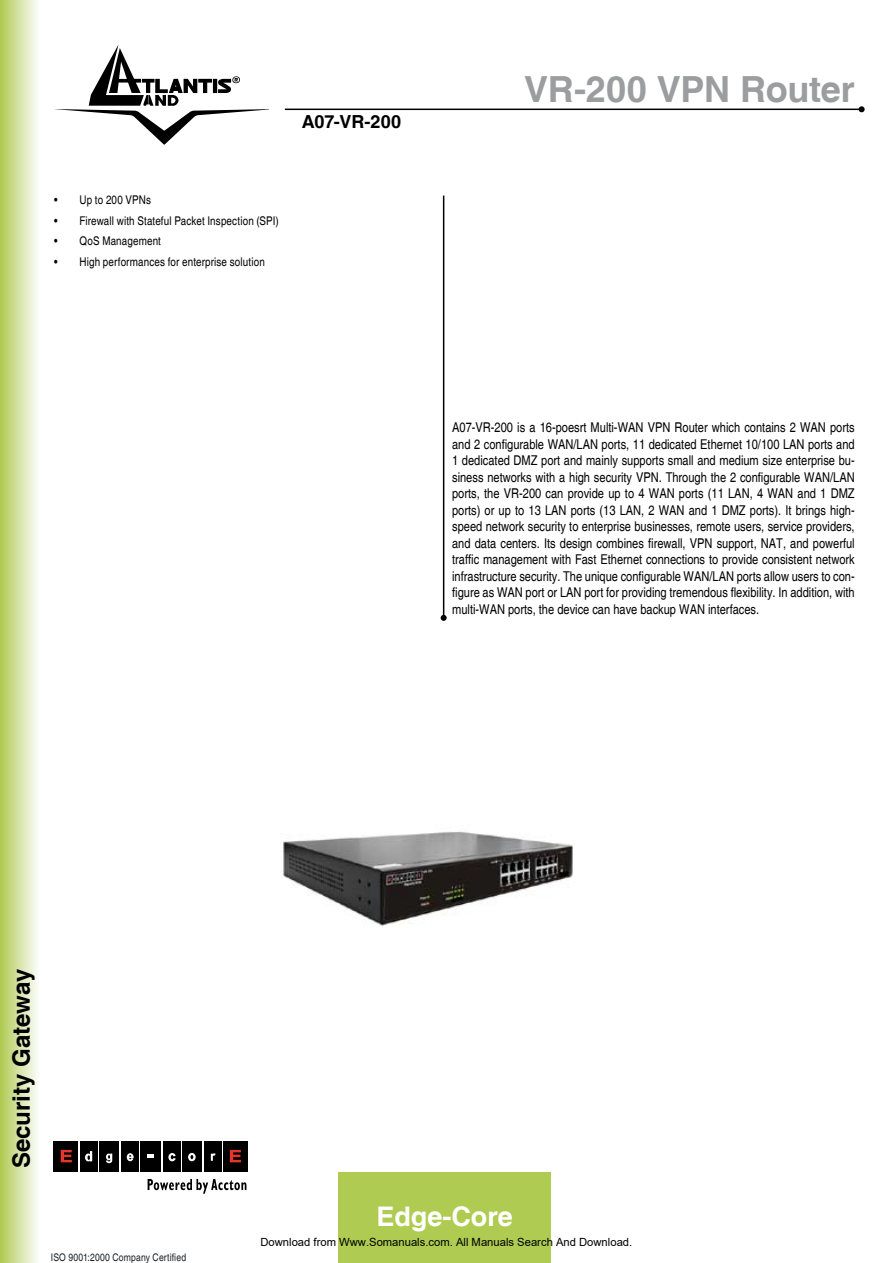
<style>
.page{position:relative;width:893px;height:1263px;background:#fff}
.page>*{position:absolute;margin:0;border:0;box-sizing:border-box;transform-origin:0 0}
.t1{font:700 36px "Helvetica";letter-spacing:-.005em;color:#9c9d9f}
.t2{font:700 27px "Helvetica";color:#fff}
.t3{font:700 24px "Helvetica";color:#000}
.t4{font:700 18px "Helvetica";color:#000}
.t5{font:condensed 13.5px/16.5px "Helvetica";color:#000;text-align:justify}
.t6{font:condensed 12px "Helvetica";letter-spacing:.01em;color:#000}
.t7{font:11.25px "Arial";color:#000}
.t8{font:condensed 10.5px "Helvetica";letter-spacing:.02em;color:#182127}
</style>
<div class="page">
<div style="left:1px;top:1px;width:39px;height:1261px;background:linear-gradient(to right,#b1cb57,#fffeff)"></div>
<div style="left:338px;top:1172px;width:213px;height:90px;background:#afcb51"></div>
<hr style="left:285px;top:109px;width:577px;height:1px;background:#000">
<svg style="left:859px;top:106px;width:6px;height:6px"></svg>
<svg style="left:54px;top:44px;width:215px;height:101px"></svg>
<hr style="left:443px;top:196px;width:1px;height:422px;background:#000">
<svg style="left:441px;top:615px;width:6px;height:6px"></svg>
<svg style="left:99px;top:1141px;width:149px;height:31px"></svg>
<div style="left:53px;top:1141px;width:25px;height:31px;background:#000"></div>
<div style="left:80px;top:1141px;width:18px;height:31px;background:#000"></div>
<div style="left:100px;top:1141px;width:19px;height:31px;background:#000"></div>
<div style="left:121px;top:1141px;width:17px;height:31px;background:#000"></div>
<div style="left:140px;top:1141px;width:21px;height:31px;background:#000"></div>
<div style="left:163px;top:1141px;width:17px;height:30px;background:#000"></div>
<div style="left:182px;top:1141px;width:20px;height:31px;background:#000"></div>
<div style="left:204px;top:1141px;width:17px;height:31px;background:#000"></div>
<div style="left:223px;top:1141px;width:25px;height:30px;background:#000"></div>
<svg style="left:147px;top:1155px;width:7px;height:3px"></svg>
<svg style="left:61px;top:1150px;width:11px;height:12px"></svg>
<svg style="left:85px;top:1151px;width:7px;height:10px"></svg>
<svg style="left:106px;top:1153px;width:6px;height:10px"></svg>
<svg style="left:127px;top:1153px;width:7px;height:8px"></svg>
<svg style="left:230px;top:1150px;width:11px;height:12px"></svg>
<svg style="left:188px;top:1153px;width:8px;height:8px"></svg>
<svg style="left:168px;top:1153px;width:8px;height:8px"></svg>
<svg style="left:211px;top:1153px;width:5px;height:8px"></svg>
<svg style="left:148px;top:1179px;width:98px;height:15px"></svg>
<img style="left:281px;top:831px;width:292px;height:95px">
<h3 class="t4" style="left:302px;top:111px;width:101px">A07-VR-200</h3>
<p class="t6" style="left:54px;top:193px;width:98px">• Up to 200 VPNs</p>
<p class="t6" style="left:54px;top:214px;width:226px">• Firewall with Stateful Packet Inspection (SPI)</p>
<p class="t6" style="left:54px;top:234px;width:108px">• QoS Management</p>
<p class="t6" style="left:54px;top:255px;width:212px">• High performances for enterprise solution</p>
<h1 class="t1" style="left:524px;top:67px;width:332px">VR-200 VPN Router</h1>
<p class="t5" style="left:452px;top:419px;width:404px">A07-VR-200 is a 16-poesrt Multi-WAN VPN Router which contains 2 WAN ports and 2 configurable WAN/LAN ports, 11 dedicated Ethernet 10/100 LAN ports and 1 dedicated DMZ port and mainly supports small and medium size enterprise bu&shy;siness networks with a high security VPN. Through the 2 configurable WAN/LAN ports, the VR-200 can provide up to 4 WAN ports (11 LAN, 4 WAN and 1 DMZ ports) or up to 13 LAN ports (13 LAN, 2 WAN and 1 DMZ ports). It brings high&shy;speed network security to enterprise businesses, remote users, service providers, and data centers. Its design combines firewall, VPN support, NAT, and powerful traffic management with Fast Ethernet connections to provide consistent network infrastructure security. The unique configurable WAN/LAN ports allow users to con&shy;figure as WAN port or LAN port for providing tremendous flexibility. In addition, with multi-WAN ports, the device can have backup WAN interfaces.</p>
<h3 class="t3" style="left:7px;top:1168px;width:202px;rotate:-90deg">Security Gateway</h3>
<p class="t8" style="left:51px;top:1251px;width:137px">ISO 9001:2000 Company Certified</p>
<h2 class="t2" style="left:376px;top:1200px;width:138px">Edge-Core</h2>
<p class="t7" style="left:260px;top:1235px;width:373px">Download from Www.Somanuals.com. All Manuals Search And Download.</p>
</div>
